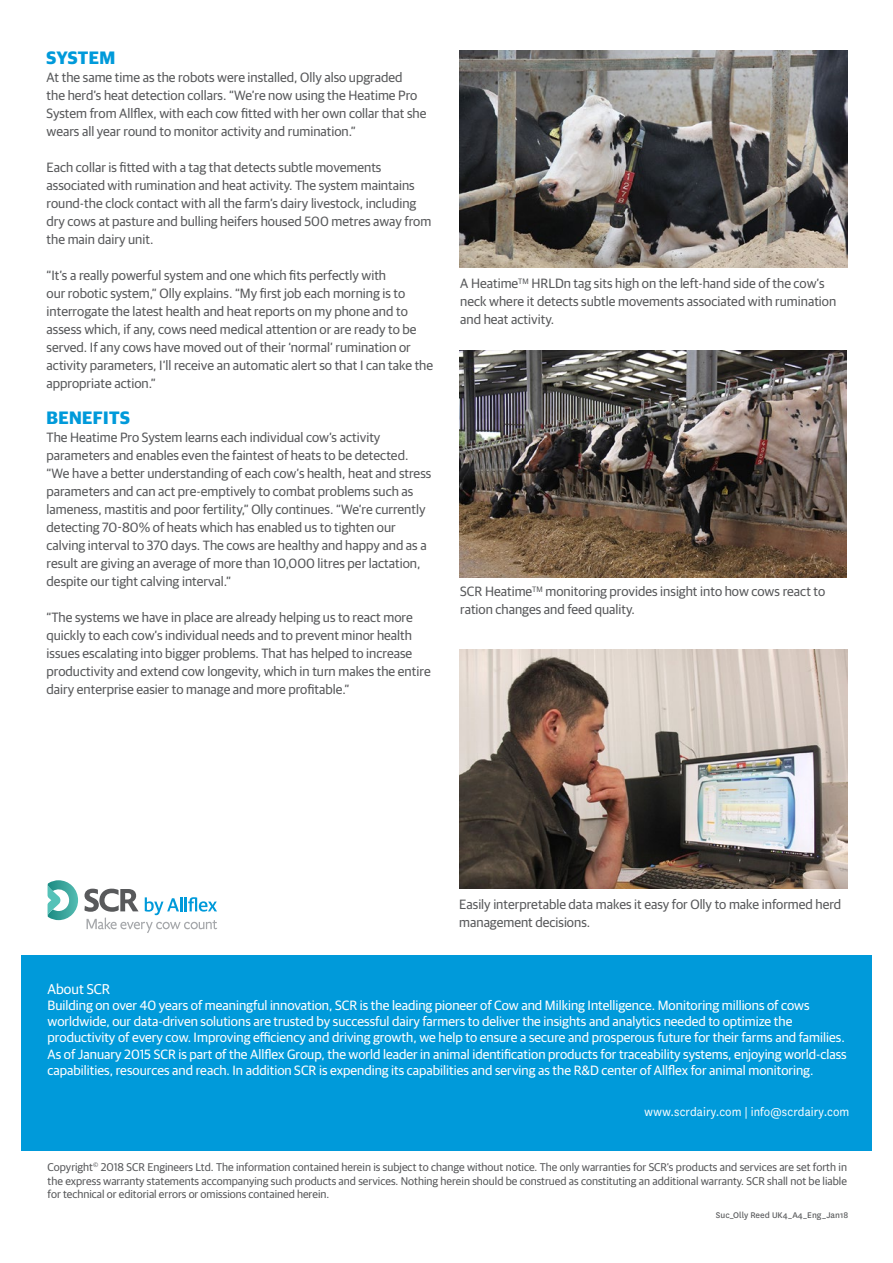
<style>
.page{position:relative;width:893px;height:1263px;background:#fff}
.page>*{position:absolute;margin:0;border:0;box-sizing:border-box;transform-origin:0 0}
.t1{font:700 18px "Guardian Sans";letter-spacing:.02em;color:#009ada}
.t2{font:14.25px "Guardian Sans";color:#fff}
.t3{font:13.5px/18px "Guardian Sans";color:#58595b}
.t4{font:13.5px/16.2px "Guardian Sans";color:#fff}
.t5{font:13.5px "National";letter-spacing:.01em;color:#fff;scale:.95 1}
.t6{font:11.25px/13.5px "Guardian Sans";color:#58595b}
.t7{font:9.6px "National";color:#58595b}
.t8{font:6.6px "Guardian Sans";color:#58595b}
</style>
<div class="page">
<img style="left:459px;top:650px;width:388px;height:239px">
<div style="left:21px;top:955px;width:851px;height:195px;background:#009ada"></div>
<svg style="left:84px;top:889px;width:133px;height:44px"></svg>
<svg style="left:48px;top:880px;width:30px;height:40px"></svg>
<img style="left:459px;top:50px;width:388px;height:218px">
<img style="left:459px;top:351px;width:387px;height:226px">
<h1 class="t1" style="left:47px;top:44px;width:70px">SYSTEM</h1>
<p class="t3" style="left:47px;top:67px;width:381px">At the same time as the robots were installed, Olly also upgraded<br>the herd s’ heat detection collars “. We r e’ now using the Heatime Pro System from Allflex, with each cow fitted with her own collar that she wears all year round to monitor activity and rumination“.</p>
<p class="t3" style="left:47px;top:157px;width:386px">Each collar is fitted with a tag that detects subtle movements associated with rumination and heat activity. The system maintains round-the clock contact with all the farm s’ dairy livestock, including dry cows at pasture and bulling heifers housed 500 metres away from the main dairy unit.</p>
<p class="t3" style="left:47px;top:265px;width:388px">“ as’I t really powerful system and one which fits perfectly with<br>our robotic system” , Olly explains “. My first job each morning is to interrogate the latest health and heat reports on my phone and to assess which if, any, cows need medical attention or are ready to be served If. any cows have moved out of their ‘normal’ rumination or activity parameters l l’I, receive an automatic alert so that I can take the appropriate action“.</p>
<h1 class="t1" style="left:47px;top:404px;width:85px">BENEFITS</h1>
<p class="t3" style="left:47px;top:427px;width:386px">The Heatime Pro System learns each individual cow s’ activity parameters and enables even the faintest of heats to be detected. “We have a better understanding of each cow s’ health, heat and stress parameters and can act pre-emptively to combat problems such as lameness, mastitis and poor fertility” , Olly continues “. We r e’ currently detecting 70-80% of heats which has enabled us to tighten our calving interval to 370 days. The cows are healthy and happy and as a result are giving an average of more than 10,000 litres per lactation, despite our tight calving interval“.</p>
<p class="t3" style="left:47px;top:607px;width:386px">“The systems we have in place are already helping us to react more quickly to each cow s’ individual needs and to prevent minor health issues escalating into bigger problems. That has helped to increase productivity and extend cow longevity, which in turn makes the entire dairy enterprise easier to manage and more profitable“.</p>
<p class="t3" style="left:460px;top:274px;width:378px">A Heatime<sup>TM</sup> HRLDn tag sits high on the left-hand side of the cow s’ neck where it detects subtle movements associated with rumination and heat activity.</p>
<p class="t3" style="left:460px;top:582px;width:367px">SCR Heatime<sup>TM</sup> monitoring provides insight into how cows react to ration changes and feed quality.</p>
<p class="t3" style="left:459px;top:894px;width:384px">Easily interpretable data makes it easy for Olly to make informed herd management decisions.</p>
<p class="t2" style="left:48px;top:978px;width:64px">About SCR</p>
<p class="t4" style="left:48px;top:996px;width:801px">Building on over 40 years of meaningful innovation, SCR is the leading pioneer of Cow and Milking Intelligence. Monitoring millions of cows worldwide, our data-driven solutions are trusted by successful dairy farmers to deliver the insights and analytics needed to optimize the productivity of every cow. Improving efficiency and driving growth, we help to ensure a secure and prosperous future for their farms and families.<br>As of January 2015 SCR is part of the Allflex Group, the world leader in animal identification products for traceability systems, enjoying world-class capabilities, resources and reach In. addition SCR is expending its capabilities and serving as the &amp;R D center of Allflex for animal monitoring.</p>
<p class="t5" style="left:644px;top:1103px;width:217px">www.scrdairy.com | info@scrdairy.com</p>
<p class="t6" style="left:101px;top:1160px;width:748px">2018 SCR Engineers Ltd. The information contained herein is subject to change without notice. The only warranties for SCR s’ products and services are set forth in</p>
<p class="t8" style="left:93px;top:1160px;width:7px">©</p>
<p class="t6" style="left:48px;top:1160px;width:801px">Copyright<br>the express warranty statements accompanying such products and services. Nothing herein should be construed as constituting an additional warranty. SCR shall not be liable for technical or editorial errors or omissions contained herein.</p>
<p class="t7" style="left:716px;top:1208px;width:134px">Suc_Olly Reed UK _4A_4 Eng_Jan18</p>
</div>
